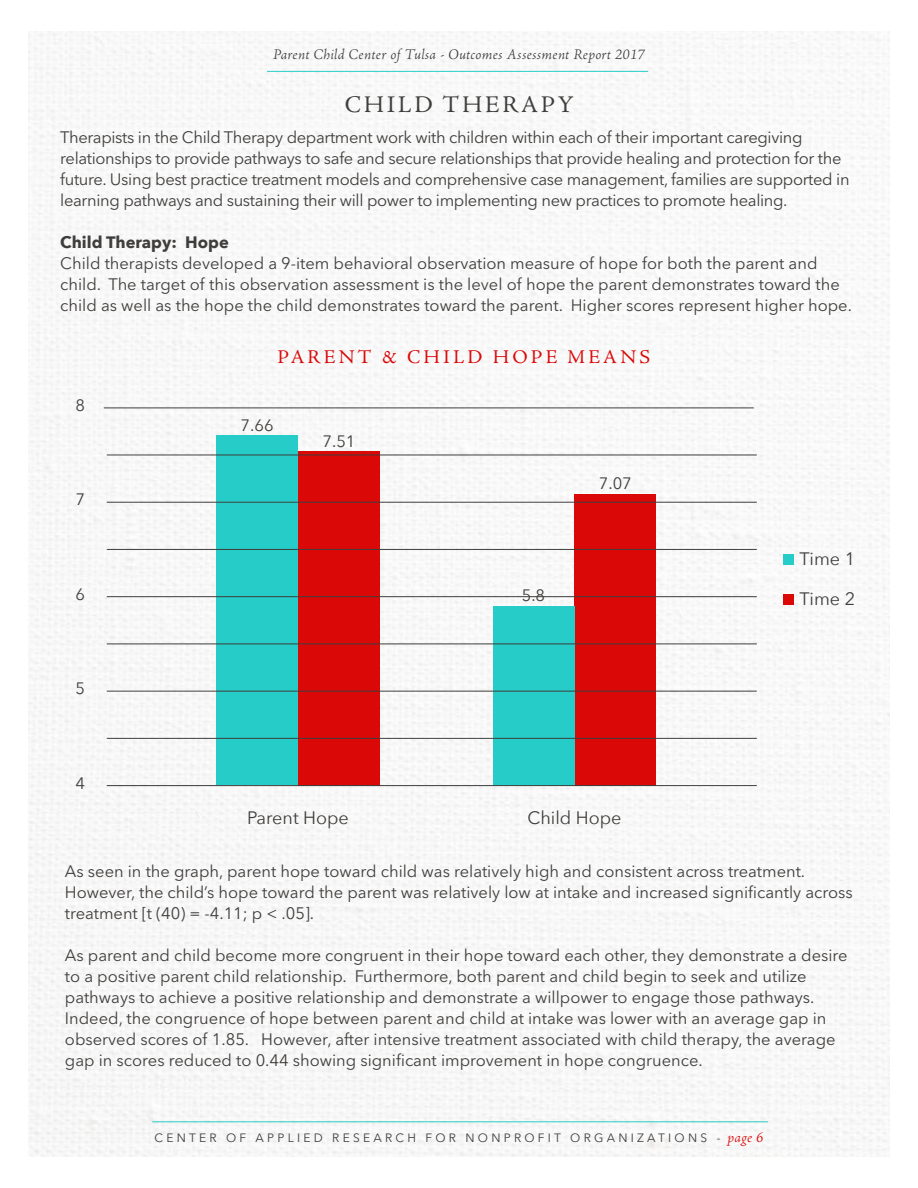
<style>
.page{position:relative;width:918px;height:1188px;background:#fff}
.page>*{position:absolute;margin:0;border:0;box-sizing:border-box;transform-origin:0 0}
.t1{font:24px "Adobe Jenson Pro";letter-spacing:.115em;color:#403e3c}
.t2{font:19.5px "Adobe Jenson Pro";letter-spacing:.165em;color:#db0808}
.t3{font:18px "Avenir Next";color:#403e3c}
.t4{font:16.5px/21px "Avenir Next LT Pro";color:#403e3c}
.t5{font:16.5px/21px "Avenir Next LT Pro";letter-spacing:-.02em;color:#403e3c}
.t6{font:16.5px "Avenir Next";color:#403e3c}
.t7{font:700 16.5px "Avenir Next";color:#403e3c}
.t8{font:italic 300 15px "Adobe Jenson Pro";letter-spacing:.015em;color:#403e3c}
.t9{font:12px "Avenir Next LT Pro";letter-spacing:.27em;color:#403e3c}
.s1{font-family:"Adobe Jenson Pro";font-weight:300;font-style:italic;font-size:15px;color:#db0808}
</style>
<div class="page">
<img style="left:28px;top:32px;width:862px;height:1124px">
<hr style="left:267px;top:71px;width:381px;height:1px;background:#26ccc7">
<hr style="left:152px;top:1121px;width:616px;height:1px;background:#26ccc7">
<div style="left:783px;top:554px;width:11px;height:11px;background:#26ccc7"></div>
<div style="left:783px;top:594px;width:11px;height:10px;background:#db0808"></div>
<div style="left:298px;top:452px;width:82px;height:334px;background:#db0808"></div>
<div style="left:574px;top:494px;width:82px;height:292px;background:#db0808"></div>
<div style="left:216px;top:436px;width:82px;height:349px;background:#26ccc7"></div>
<div style="left:493px;top:606px;width:81px;height:179px;background:#26ccc7"></div>
<hr style="left:104px;top:408px;width:650px;height:1px;background:#403e3c">
<hr style="left:107px;top:455px;width:650px;height:1px;background:#403e3c">
<hr style="left:107px;top:502px;width:650px;height:1px;background:#403e3c">
<hr style="left:107px;top:549px;width:650px;height:1px;background:#403e3c">
<hr style="left:107px;top:596px;width:650px;height:1px;background:#403e3c">
<hr style="left:107px;top:644px;width:650px;height:1px;background:#403e3c">
<hr style="left:107px;top:691px;width:650px;height:1px;background:#403e3c">
<hr style="left:107px;top:738px;width:650px;height:1px;background:#403e3c">
<hr style="left:107px;top:785px;width:650px;height:1px;background:#403e3c">
<p class="t8" style="left:273px;top:46px;width:373px">Parent Child Center of Tulsa - Outcomes Assessment Report 2017</p>
<h1 class="t1" style="left:345px;top:91px;width:230px">CHILD THERAPY</h1>
<p class="t5" style="left:60px;top:127px;width:791px">Therapists in the Child Therapy department work with children within each of their important caregiving relationships to provide pathways to safe and secure relationships that provide healing and protection for the future. Using best practice treatment models and comprehensive case management, families are supported in learning pathways and sustaining their will power to implementing new practices to promote healing.</p>
<p class="t7" style="left:60px;top:228px;width:170px">Child Therapy: Hope</p>
<p class="t4" style="left:60px;top:253px;width:793px">Child therapists developed a 9-item behavioral observation measure of hope for both the parent and child. The target of this observation assessment is the level of hope the parent demonstrates toward the child as well as the hope the child demonstrates toward the parent. Higher scores represent higher hope.</p>
<p class="t6" style="left:75px;top:392px;width:11px">8</p>
<p class="t6" style="left:75px;top:485px;width:11px">7</p>
<p class="t6" style="left:75px;top:581px;width:11px">6</p>
<p class="t6" style="left:75px;top:675px;width:11px">5</p>
<p class="t6" style="left:75px;top:769px;width:11px">4</p>
<p class="t2" style="left:278px;top:346px;width:374px">PARENT &amp; CHILD HOPE MEANS</p>
<p class="t6" style="left:241px;top:411px;width:34px">7.66</p>
<p class="t6" style="left:323px;top:428px;width:34px">7.51</p>
<p class="t6" style="left:522px;top:581px;width:25px">5.8</p>
<p class="t6" style="left:599px;top:469px;width:34px">7.07</p>
<p class="t3" style="left:247px;top:803px;width:103px">Parent Hope</p>
<p class="t3" style="left:527px;top:803px;width:96px">Child Hope</p>
<p class="t3" style="left:800px;top:544px;width:57px">Time 1</p>
<p class="t3" style="left:800px;top:584px;width:57px">Time 2</p>
<p class="t4" style="left:65px;top:860px;width:789px">As seen in the graph, parent hope toward child was relatively high and consistent across treatment.<br>However, the child’s hope toward the parent was relatively low at intake and increased significantly across treatment [t (40) = -4.11; p &lt; .05].</p>
<p class="t4" style="left:65px;top:944px;width:784px">As parent and child become more congruent in their hope toward each other, they demonstrate a desire to a positive parent child relationship. Furthermore, both parent and child begin to seek and utilize pathways to achieve a positive relationship and demonstrate a willpower to engage those pathways.<br>Indeed, the congruence of hope between parent and child at intake was lower with an average gap in observed scores of 1.85. However, after intensive treatment associated with child therapy, the average gap in scores reduced to 0.44 showing significant improvement in hope congruence.</p>
<p class="t9" style="left:154px;top:1130px;width:611px">CENTER OF APPLIED RESEARCH FOR NONPROFIT ORGANIZATIONS - <span class="s1">page 6</span></p>
</div>
